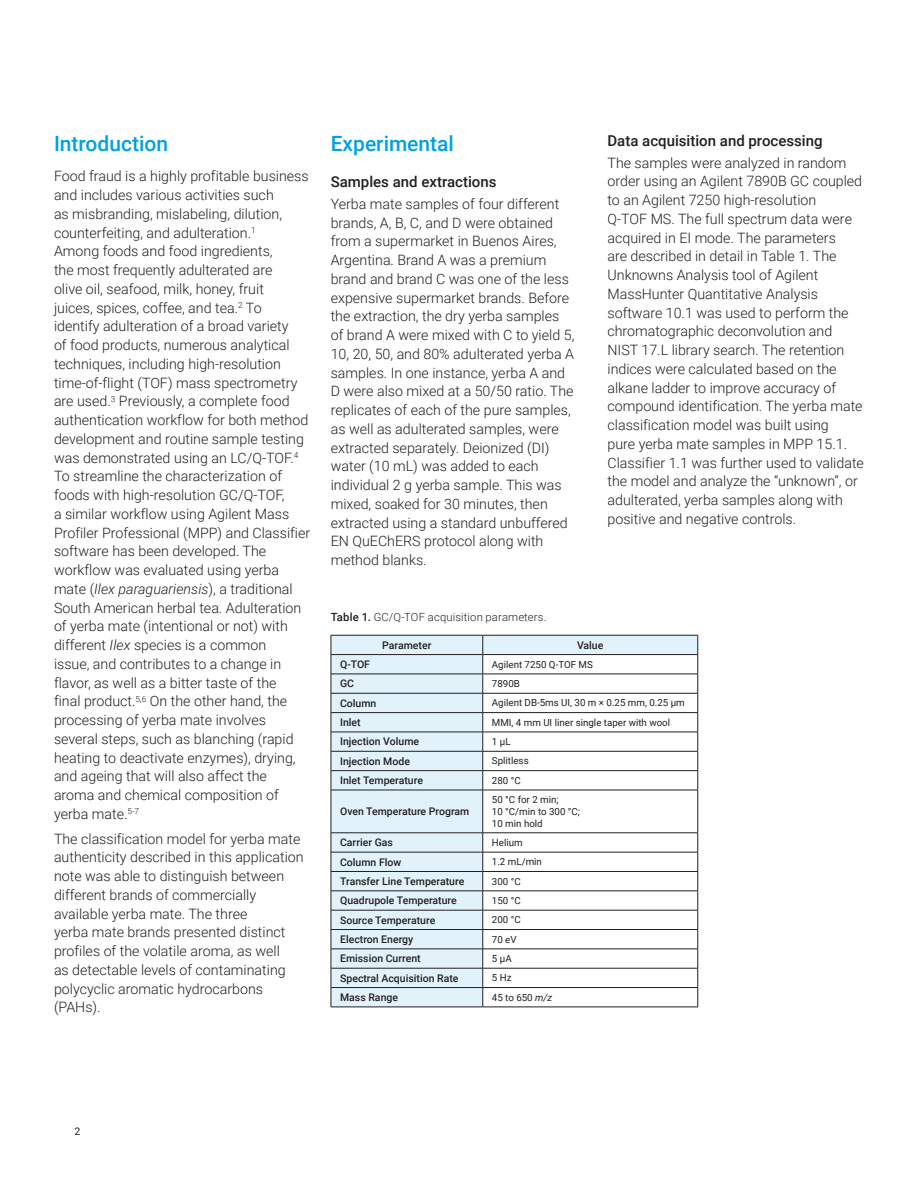
<style>
.page{position:relative;width:918px;height:1188px;background:#fff}
.page>*{position:absolute;margin:0;border:0;box-sizing:border-box;transform-origin:0 0}
.Header_1{font:500 21px "Roboto";color:#00a1e3}
.Header_2{font:500 15px "Roboto";color:#231f20}
.Text{font:300 14.25px/18.8px "Roboto";color:#231f20}
.t1{font:300 11.25px "Roboto";letter-spacing:.01em;color:#231f20}
.Table_text{font:500 10.5px "Roboto";color:#231f20}
.Table_header{font:500 10.5px "Roboto";color:#231f20}
.t2{font:10.5px "Roboto";color:#231f20}
.Table_text_small_FL{font:9.75px/12px "Roboto";color:#231f20}
.s1{font-style:italic}
.s2{font-weight:500}
</style>
<div class="page">
<svg style="left:332px;top:636px;width:366px;height:371px"></svg>
<hr style="left:331px;top:674px;width:152px;height:1px;background:#231f20">
<hr style="left:483px;top:674px;width:215px;height:1px;background:#231f20">
<hr style="left:331px;top:693px;width:152px;height:1px;background:#231f20">
<hr style="left:483px;top:693px;width:215px;height:1px;background:#231f20">
<hr style="left:331px;top:712px;width:152px;height:1px;background:#231f20">
<hr style="left:483px;top:712px;width:215px;height:1px;background:#231f20">
<hr style="left:331px;top:732px;width:152px;height:1px;background:#231f20">
<hr style="left:483px;top:732px;width:215px;height:1px;background:#231f20">
<hr style="left:331px;top:751px;width:152px;height:1px;background:#231f20">
<hr style="left:483px;top:751px;width:215px;height:1px;background:#231f20">
<hr style="left:331px;top:770px;width:152px;height:1px;background:#231f20">
<hr style="left:483px;top:770px;width:215px;height:1px;background:#231f20">
<hr style="left:331px;top:790px;width:152px;height:1px;background:#231f20">
<hr style="left:483px;top:790px;width:215px;height:1px;background:#231f20">
<hr style="left:331px;top:833px;width:152px;height:1px;background:#231f20">
<hr style="left:483px;top:833px;width:215px;height:1px;background:#231f20">
<hr style="left:331px;top:852px;width:152px;height:1px;background:#231f20">
<hr style="left:483px;top:852px;width:215px;height:1px;background:#231f20">
<hr style="left:331px;top:871px;width:152px;height:1px;background:#231f20">
<hr style="left:483px;top:871px;width:215px;height:1px;background:#231f20">
<hr style="left:331px;top:891px;width:152px;height:1px;background:#231f20">
<hr style="left:483px;top:891px;width:215px;height:1px;background:#231f20">
<hr style="left:331px;top:910px;width:152px;height:1px;background:#231f20">
<hr style="left:483px;top:910px;width:215px;height:1px;background:#231f20">
<hr style="left:331px;top:929px;width:152px;height:1px;background:#231f20">
<hr style="left:483px;top:929px;width:215px;height:1px;background:#231f20">
<hr style="left:331px;top:949px;width:152px;height:1px;background:#231f20">
<hr style="left:483px;top:949px;width:215px;height:1px;background:#231f20">
<hr style="left:331px;top:968px;width:152px;height:1px;background:#231f20">
<hr style="left:483px;top:968px;width:215px;height:1px;background:#231f20">
<hr style="left:331px;top:987px;width:152px;height:1px;background:#231f20">
<hr style="left:483px;top:987px;width:215px;height:1px;background:#231f20">
<hr style="left:698px;top:790px;width:1px;height:43px;background:#231f20">
<svg style="left:698px;top:833px;width:1px;height:174px"></svg>
<hr style="left:483px;top:1007px;width:215px;height:1px;background:#231f20">
<svg style="left:483px;top:636px;width:1px;height:154px"></svg>
<hr style="left:331px;top:790px;width:1px;height:43px;background:#231f20">
<hr style="left:483px;top:790px;width:1px;height:43px;background:#231f20">
<svg style="left:331px;top:833px;width:1px;height:174px"></svg>
<svg style="left:483px;top:833px;width:1px;height:174px"></svg>
<hr style="left:331px;top:1007px;width:152px;height:1px;background:#231f20">
<hr style="left:331px;top:635px;width:152px;height:1px;background:#231f20">
<svg style="left:331px;top:635px;width:1px;height:155px"></svg>
<hr style="left:483px;top:635px;width:215px;height:1px;background:#231f20">
<svg style="left:698px;top:635px;width:1px;height:155px"></svg>
<hr style="left:331px;top:654px;width:152px;height:1px;background:#231f20">
<hr style="left:483px;top:654px;width:215px;height:1px;background:#231f20">
<p class="Header_1" style="left:54px;top:129px;width:116px">Introduction</p>
<p class="Text" style="left:54px;top:166px;width:258px">Food fraud is a highly profitable business and includes various activities such<br>as misbranding, mislabeling, dilution, counterfeiting, and adulteration.<sup>1<br></sup>Among foods and food ingredients,<br>the most frequently adulterated are<br>olive oil, seafood, milk, honey, fruit<br>juices, spices, coffee, and tea.<sup>2</sup> To identify adulteration of a broad variety<br>of food products, numerous analytical techniques, including high-resolution time-of-flight (TOF) mass spectrometry are used.<sup>3</sup> Previously, a complete food authentication workflow for both method development and routine sample testing was demonstrated using an LC/Q-TOF.<sup>4<br></sup>To streamline the characterization of foods with high-resolution GC/Q-TOF,<br>a similar workflow using Agilent Mass Profiler Professional (MPP) and Classifier software has been developed. The workflow was evaluated using yerba mate (<span class="s1">Ilex paraguariensis</span>), a traditional South American herbal tea. Adulteration of yerba mate (intentional or not) with different <span class="s1">Ilex</span> species is a common<br>issue, and contributes to a change in flavor, as well as a bitter taste of the<br>final product.<sup>5,6</sup> On the other hand, the processing of yerba mate involves several steps, such as blanching (rapid heating to deactivate enzymes), drying, and ageing that will also affect the aroma and chemical composition of yerba mate.<sup>5-7</sup></p>
<p class="Text" style="left:54px;top:829px;width:251px">The classification model for yerba mate authenticity described in this application note was able to distinguish between different brands of commercially available yerba mate. The three<br>yerba mate brands presented distinct profiles of the volatile aroma, as well<br>as detectable levels of contaminating polycyclic aromatic hydrocarbons (PAHs).</p>
<p class="Header_1" style="left:331px;top:129px;width:125px">Experimental</p>
<p class="Header_2" style="left:331px;top:172px;width:167px">Samples and extractions</p>
<p class="Text" style="left:331px;top:194px;width:245px">Yerba mate samples of four different brands, A, B, C, and D were obtained from a supermarket in Buenos Aires, Argentina. Brand A was a premium brand and brand C was one of the less expensive supermarket brands. Before the extraction, the dry yerba samples of brand A were mixed with C to yield 5, 10, 20, 50, and 80% adulterated yerba A samples. In one instance, yerba A and D were also mixed at a 50/50 ratio. The replicates of each of the pure samples, as well as adulterated samples, were extracted separately. Deionized (DI) water (10 mL) was added to each individual 2 g yerba sample. This was mixed, soaked for 30 minutes, then extracted using a standard unbuffered EN QuEChERS protocol along with method blanks.</p>
<p class="Header_2" style="left:608px;top:130px;width:217px">Data acquisition and processing</p>
<p class="Text" style="left:608px;top:153px;width:258px">The samples were analyzed in random order using an Agilent 7890B GC coupled to an Agilent 7250 high‑resolution<br>Q-TOF MS. The full spectrum data were acquired in EI mode. The parameters<br>are described in detail in Table 1. The Unknowns Analysis tool of Agilent MassHunter Quantitative Analysis software 10.1 was used to perform the chromatographic deconvolution and NIST 17.L library search. The retention indices were calculated based on the alkane ladder to improve accuracy of compound identification. The yerba mate classification model was built using<br>pure yerba mate samples in MPP 15.1.<br>Classifier 1.1 was further used to validate the model and analyze the “unknown”, or adulterated, yerba samples along with positive and negative controls.</p>
<p class="t1" style="left:331px;top:609px;width:217px"><span class="s2">Table 1.</span> GC/Q-TOF acquisition parameters.</p>
<p class="Table_header" style="left:382px;top:638px;width:51px">Parameter</p>
<p class="Table_header" style="left:577px;top:638px;width:28px">Value</p>
<p class="Table_text" style="left:340px;top:657px;width:31px">Q-TOF</p>
<p class="Table_text_small_FL" style="left:492px;top:658px;width:102px">Agilent 7250 Q-TOF MS</p>
<p class="Table_text" style="left:340px;top:676px;width:16px">GC</p>
<p class="Table_text_small_FL" style="left:492px;top:677px;width:29px">7890B</p>
<p class="Table_text" style="left:340px;top:696px;width:38px">Column</p>
<p class="Table_text_small_FL" style="left:492px;top:697px;width:194px">Agilent DB-5ms UI, 30 m × 0.25 mm, 0.25 µm</p>
<p class="Table_text" style="left:340px;top:715px;width:22px">Inlet</p>
<p class="Table_text_small_FL" style="left:492px;top:716px;width:180px">MMI, 4 mm UI liner single taper with wool</p>
<p class="Table_text" style="left:340px;top:734px;width:80px">Injection Volume</p>
<p class="Table_text_small_FL" style="left:492px;top:735px;width:20px">1 µL</p>
<p class="Table_text" style="left:340px;top:754px;width:71px">Injection Mode</p>
<p class="Table_text_small_FL" style="left:492px;top:755px;width:38px">Splitless</p>
<p class="Table_text" style="left:340px;top:773px;width:84px">Inlet Temperature</p>
<p class="Table_text_small_FL" style="left:492px;top:774px;width:30px">280 °C</p>
<p class="Table_text" style="left:340px;top:804px;width:131px">Oven Temperature Program</p>
<p class="Table_text_small_FL" style="left:492px;top:793px;width:90px">50 °C for 2 min;<br>10 °C/min to 300 °C;<br>10 min hold</p>
<p class="Table_text" style="left:340px;top:835px;width:54px">Carrier Gas</p>
<p class="Table_text_small_FL" style="left:492px;top:836px;width:32px">Helium</p>
<p class="Table_text" style="left:340px;top:854px;width:63px">Column Flow</p>
<p class="Table_text_small_FL" style="left:492px;top:855px;width:52px">1.2 mL/min</p>
<p class="Table_text" style="left:340px;top:874px;width:126px">Transfer Line Temperature</p>
<p class="Table_text_small_FL" style="left:492px;top:875px;width:30px">300 °C</p>
<p class="Table_text" style="left:340px;top:893px;width:118px">Quadrupole Temperature</p>
<p class="Table_text_small_FL" style="left:492px;top:894px;width:30px">150 °C</p>
<p class="Table_text" style="left:340px;top:912px;width:97px">Source Temperature</p>
<p class="Table_text_small_FL" style="left:492px;top:913px;width:30px">200 °C</p>
<p class="Table_text" style="left:340px;top:932px;width:75px">Electron Energy</p>
<p class="Table_text_small_FL" style="left:492px;top:933px;width:26px">70 eV</p>
<p class="Table_text" style="left:340px;top:951px;width:82px">Emission Current</p>
<p class="Table_text_small_FL" style="left:492px;top:952px;width:21px">5 µA</p>
<p class="Table_text" style="left:340px;top:971px;width:120px">Spectral Acquisition Rate</p>
<p class="Table_text_small_FL" style="left:492px;top:972px;width:21px">5 Hz</p>
<p class="Table_text" style="left:340px;top:990px;width:59px">Mass Range</p>
<p class="Table_text_small_FL" style="left:492px;top:991px;width:62px">45 to 650 <span class="s1">m/z</span></p>
<p class="t2" style="left:75px;top:1124px;width:7px">2</p>
</div>
